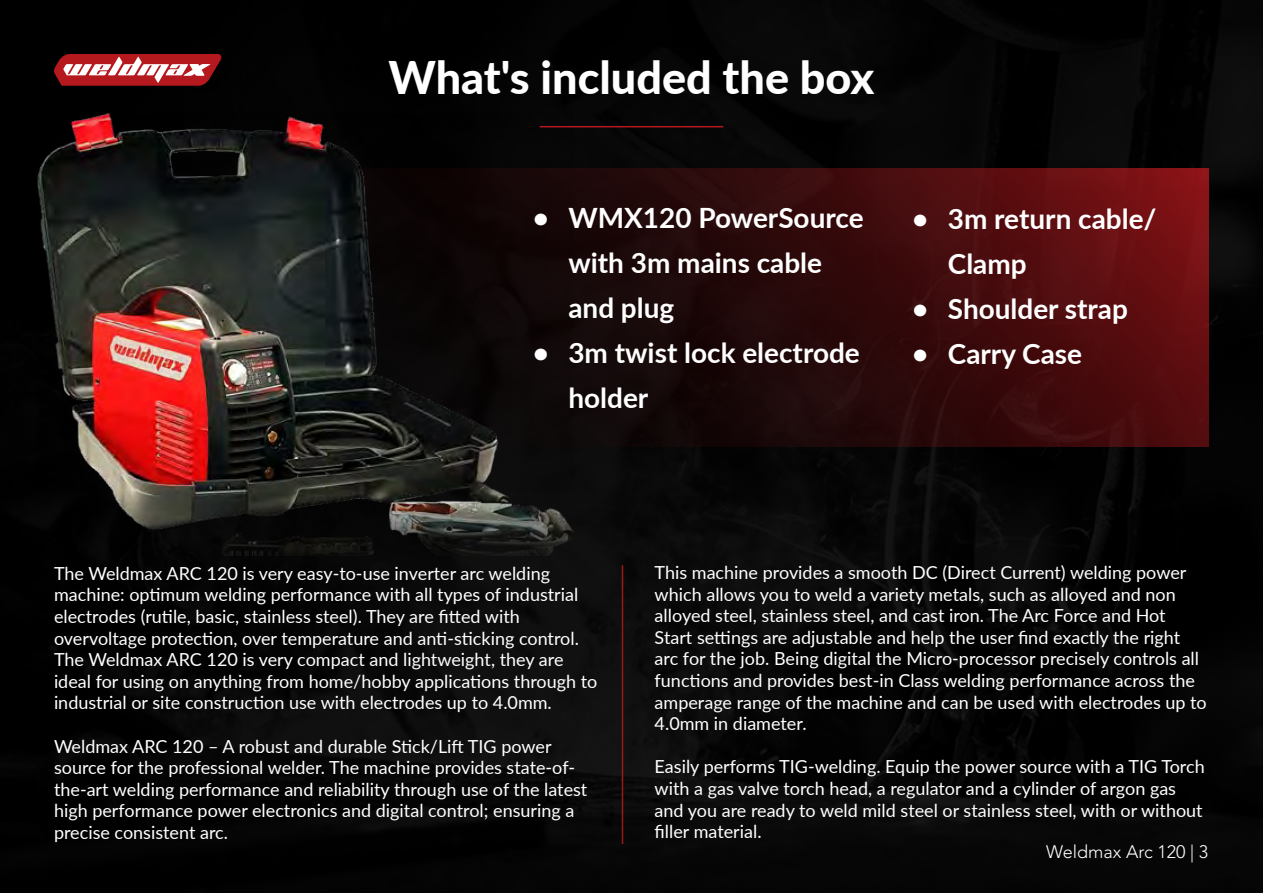
<style>
.page{position:relative;width:1263px;height:893px;background:#050505}
.page>*{position:absolute;margin:0;border:0;box-sizing:border-box;transform-origin:0 0}
.t1{font:800 45px "Lato";color:#fff}
.t2{font:700 27.9px/45px "Lato";color:#fff}
.t3{font:18px/21.6px "Lato";color:#fff}
.t4{font:300 18px "Avenir LT Std";color:#fff}
</style>
<div class="page">
<hr style="left:540px;top:126px;width:183px;height:1px;background:#b5191e">
<svg style="left:573px;top:168px;width:636px;height:278px"></svg>
<img style="left:37px;top:113px;width:536px;height:443px">
<div style="left:624px;top:568px;width:18px;height:294px;background:#0d0d0d"></div>
<hr style="left:622px;top:565px;width:1px;height:279px;background:#b5191e">
<div style="left:1213px;top:874px;width:29px;height:17px;background:#000"></div>
<svg style="left:54px;top:54px;width:168px;height:32px"></svg>
<h1 class="t1" style="left:388px;top:44px;width:488px">What's included the box</h1>
<h2 class="t2" style="left:568px;top:194px;width:297px;text-indent:-36px">• WMX120 PowerSource with 3m mains cable and plug</h2>
<h2 class="t2" style="left:568px;top:329px;width:293px;text-indent:-36px">• 3m twist lock electrode holder</h2>
<h2 class="t2" style="left:948px;top:195px;width:210px;text-indent:-36px">• 3m return cable/<br>Clamp</h2>
<h2 class="t2" style="left:912px;top:285px;width:217px">• Shoulder strap</h2>
<h2 class="t2" style="left:912px;top:330px;width:171px">• Carry Case</h2>
<p class="t3" style="left:54px;top:562px;width:545px">The Weldmax ARC 120 is very easy-to-use inverter arc welding machine: optimum welding performance with all types of industrial electrodes (rutile, basic, stainless steel). They are fitted with overvoltage protection, over temperature and anti-sticking control.<br>The Weldmax ARC 120 is very compact and lightweight, they are ideal for using on anything from home/hobby applications through to industrial or site construction use with electrodes up to 4.0mm.</p>
<p class="t3" style="left:54px;top:734px;width:535px">Weldmax ARC 120 – A robust and durable Stick/Lift TIG power source for the professional welder. The machine provides state-of&shy;the-art welding performance and reliability through use of the latest high performance power electronics and digital control; ensuring a precise consistent arc.</p>
<p class="t3" style="left:655px;top:561px;width:554px">This machine provides a smooth DC (Direct Current) welding power which allows you to weld a variety metals, such as alloyed and non alloyed steel, stainless steel, and cast iron. The Arc Force and Hot Start settings are adjustable and help the user find exactly the right arc for the job. Being digital the Micro-processor precisely controls all functions and provides best-in Class welding performance across the amperage range of the machine and can be used with electrodes up to 4.0mm in diameter.</p>
<p class="t3" style="left:655px;top:755px;width:552px">Easily performs TIG-welding. Equip the power source with a TIG Torch with a gas valve torch head, a regulator and a cylinder of argon gas and you are ready to weld mild steel or stainless steel, with or without filler material.</p>
<p class="t4" style="left:1046px;top:841px;width:164px">Weldmax Arc 120 | 3</p>
</div>
